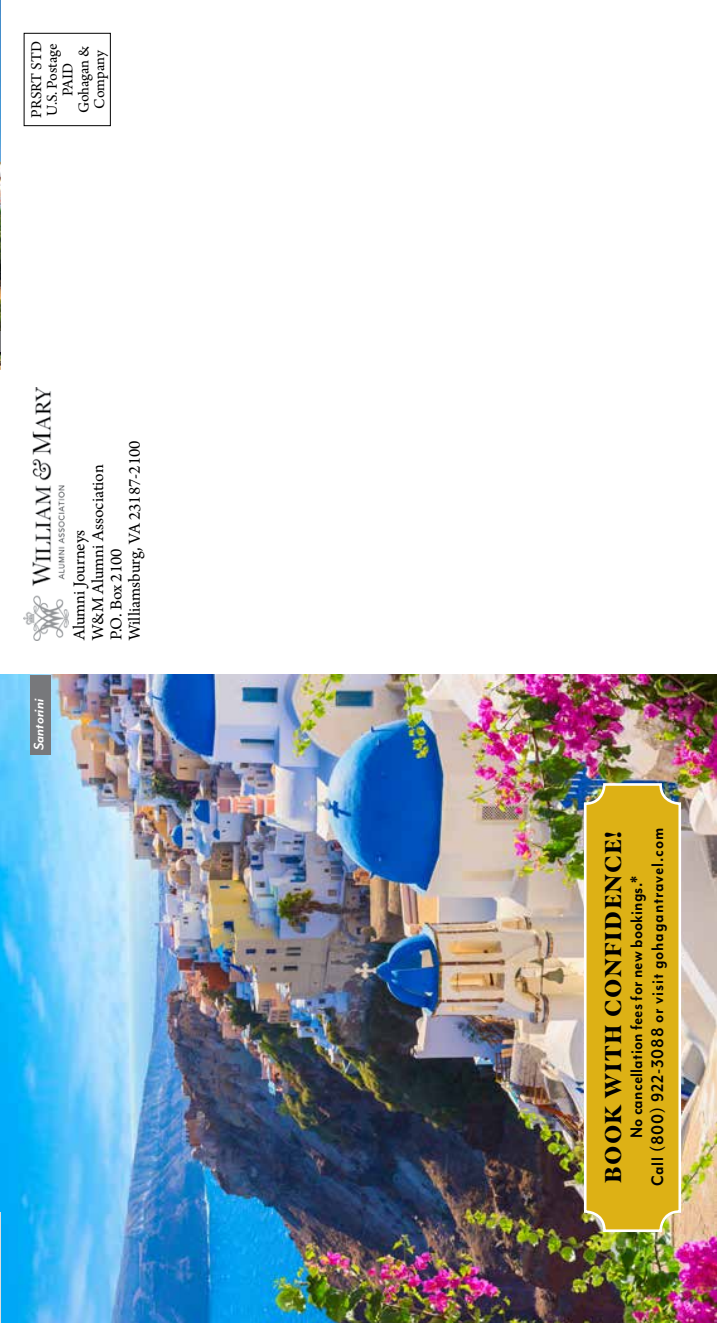
<style>
.page{position:relative;width:717px;height:1323px;background:#fff}
.page>*{position:absolute;margin:0;border:0;box-sizing:border-box;transform-origin:0 0}
.t1{font:900 22.75px "Masqualero";letter-spacing:.07em;color:#000}
.t2{font:700 19.25px/21px "Mr Eaves Mod OT";letter-spacing:.045em;color:#000;text-align:center;scale:.9 1}
.t3{font:17.5px/18.4px "Arno Pro";color:#000}
.t4{font:15.75px/15.8px "Arno Pro";letter-spacing:-.005em;color:#000;text-align:center}
.t5{font:italic 700 15.75px "Mr Eaves Mod OT";color:#fff}
</style>
<div class="page">
<img style="left:0;top:674px;width:716px;height:649px">
<div style="left:585px;top:784px;width:94px;height:447px;background:#ddb115;border-radius:19px"></div>
<div style="left:584px;top:783px;width:97px;height:449px;border:3px solid #fff;border-radius:19px"></div>
<div style="left:30px;top:675px;width:20px;height:79px;background:#77787b"></div>
<img style="left:716px;top:674px;width:1px;height:649px">
<img style="left:0;top:0;width:1px;height:369px">
<svg style="left:0;top:331px;width:1px;height:21px"></svg>
<div style="left:24px;top:33px;width:87px;height:93px;border:1px solid #000"></div>
<hr style="left:0;top:1212px;width:1px;height:111px;background:#dcddde">
<img style="left:24px;top:387px;width:44px;height:253px">
<p class="t4" style="left:29px;top:118px;width:78px;rotate:-90deg">PRSRT STD<br>U.S. Postage<br>PAID<br>Gohagan &amp;<br>Company</p>
<p class="t5" style="left:30px;top:750px;width:53px;rotate:-90deg">Santorini</p>
<p class="t3" style="left:71px;top:640px;width:201px;rotate:-90deg">Alumni Journeys<br>W&amp;M Alumni Association<br>P.O. Box 2100<br>Williamsburg, VA 23187-2100</p>
<p class="t1" style="left:598px;top:1183px;width:353px;rotate:-90deg">BOOK WITH CONFIDENCE!</p>
<p class="t2" style="left:625px;top:1186px;width:400px;rotate:-90deg">No cancellation fees for new bookings.*<br>Call (800) 922-3088 or visit gohagantravel.com</p>
</div>
